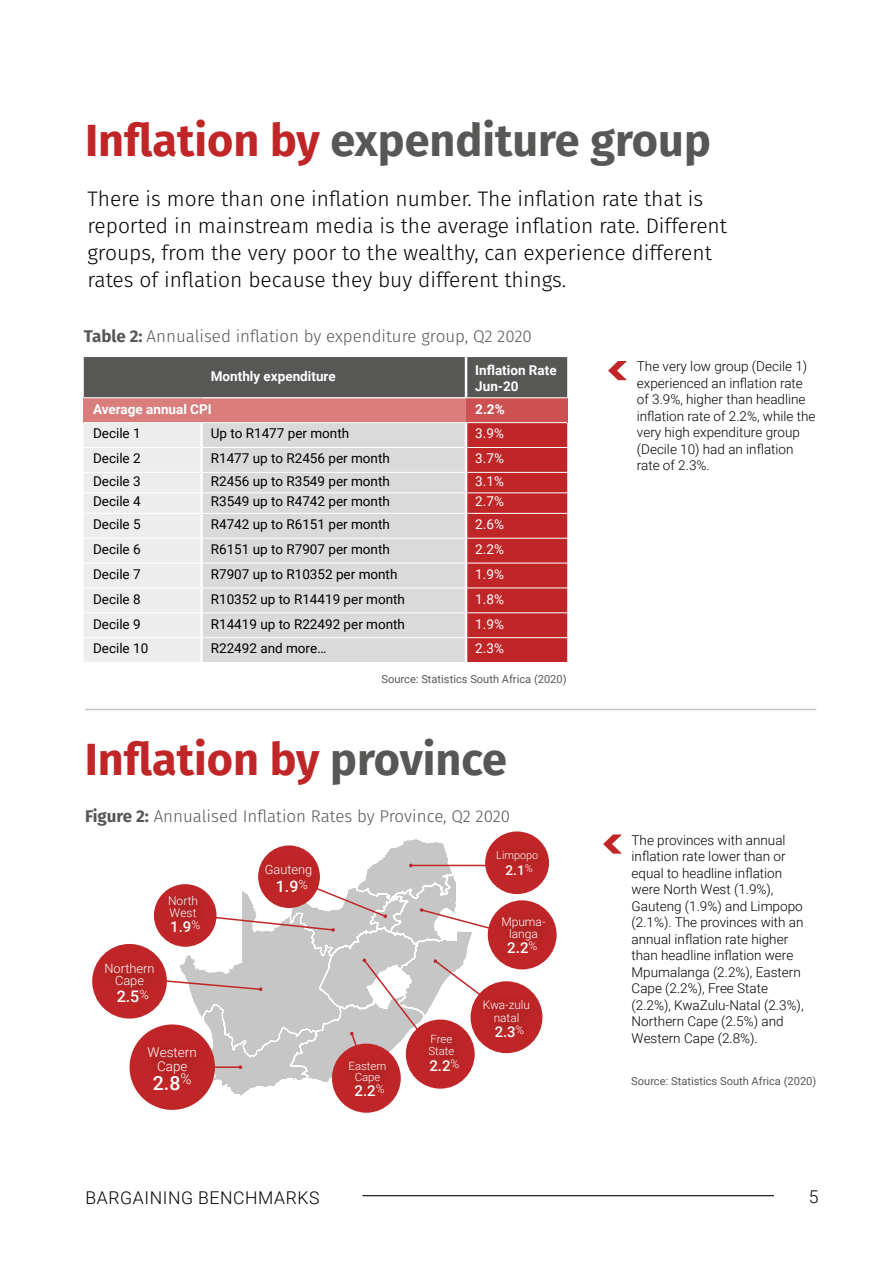
<style>
.page{position:relative;width:893px;height:1263px;background:#fff}
.page>*{position:absolute;margin:0;border:0;box-sizing:border-box;transform-origin:0 0}
.t1{font:700 45px "Fira Sans";color:#575756}
.t2{font:700 45px "Fira Sans";color:#c02627}
.t3{font:300 21px/27px "Fira Sans";color:#000}
.t4{font:500 19.5px "Roboto";color:#fff}
.t5{font:300 17.55px "Roboto";letter-spacing:.035em;color:#000}
.t6{font:300 16.95px "Fira Sans";color:#575756}
.t7{font:500 16.05px "Roboto";color:#fff}
.t8{font:500 15px "Roboto";color:#fff}
.t9{font:500 14.85px "Roboto";color:#fff}
.t10{font:300 13.5px/16.5px "Roboto";color:#000}
.t11{font:13.5px "Roboto";color:#000}
.t12{font:700 13.5px/16.2px "Roboto";color:#fff}
.t13{font:13.5px "Roboto";color:#fff}
.t14{font:300 13.5px/13.5px "Roboto";color:#fff;text-align:center}
.t15{font:500 13.5px "Roboto";color:#fff}
.t16{font:300 12.75px/12.8px "Roboto";color:#fff;text-align:center}
.t17{font:300 12px/12px "Roboto";color:#fff}
.t18{font:300 11.85px/13.4px "Roboto";color:#fff;text-align:center}
.t19{font:300 11.4px/11.4px "Roboto";color:#fff;text-align:center}
.t20{font:11.1px "Roboto";color:#575756}
.t21{font:300 10.8px "Roboto";color:#fff}
.s1{color:#c02627}
.s2{font-weight:700}
.s3{color:#575756}
</style>
<div class="page">
<hr style="left:362px;top:1195px;width:412px;height:1px;background:#000">
<div style="left:84px;top:357px;width:483px;height:40px;background:#575756"></div>
<div style="left:84px;top:398px;width:382px;height:25px;background:#d97d7d"></div>
<div style="left:466px;top:398px;width:101px;height:25px;background:#cd5152"></div>
<div style="left:84px;top:423px;width:116px;height:239px;background:#ededed"></div>
<div style="left:203px;top:423px;width:262px;height:239px;background:#dadada"></div>
<svg style="left:467px;top:423px;width:100px;height:239px;background:#c12b2c"></svg>
<hr style="left:84px;top:422px;width:118px;height:1px;background:#fff">
<hr style="left:202px;top:422px;width:264px;height:1px;background:#fff">
<hr style="left:466px;top:422px;width:101px;height:1px;background:#fff">
<hr style="left:84px;top:447px;width:116px;height:1px;background:#fff">
<hr style="left:203px;top:447px;width:262px;height:1px;background:#fff">
<hr style="left:467px;top:447px;width:100px;height:1px;background:#fff">
<hr style="left:84px;top:472px;width:116px;height:1px;background:#fff">
<hr style="left:203px;top:472px;width:262px;height:1px;background:#fff">
<hr style="left:467px;top:472px;width:100px;height:1px;background:#fff">
<hr style="left:84px;top:492px;width:116px;height:1px;background:#fff">
<hr style="left:203px;top:492px;width:262px;height:1px;background:#fff">
<hr style="left:467px;top:492px;width:100px;height:1px;background:#fff">
<hr style="left:84px;top:513px;width:116px;height:1px;background:#fff">
<hr style="left:203px;top:513px;width:262px;height:1px;background:#fff">
<hr style="left:467px;top:513px;width:100px;height:1px;background:#fff">
<hr style="left:84px;top:538px;width:116px;height:1px;background:#fff">
<hr style="left:203px;top:538px;width:262px;height:1px;background:#fff">
<hr style="left:467px;top:538px;width:100px;height:1px;background:#fff">
<hr style="left:84px;top:563px;width:116px;height:1px;background:#fff">
<hr style="left:203px;top:563px;width:262px;height:1px;background:#fff">
<hr style="left:467px;top:563px;width:100px;height:1px;background:#fff">
<hr style="left:84px;top:587px;width:116px;height:1px;background:#fff">
<hr style="left:203px;top:587px;width:262px;height:1px;background:#fff">
<hr style="left:467px;top:587px;width:100px;height:1px;background:#fff">
<hr style="left:84px;top:612px;width:116px;height:1px;background:#fff">
<hr style="left:203px;top:612px;width:262px;height:1px;background:#fff">
<hr style="left:467px;top:612px;width:100px;height:1px;background:#fff">
<hr style="left:84px;top:637px;width:116px;height:1px;background:#fff">
<hr style="left:203px;top:637px;width:262px;height:1px;background:#fff">
<hr style="left:467px;top:637px;width:100px;height:1px;background:#fff">
<hr style="left:465px;top:357px;width:2px;height:40px;background:#fff">
<hr style="left:85px;top:709px;width:731px;height:1px;background:#c6c6c6">
<svg style="left:608px;top:361px;width:19px;height:19px"></svg>
<svg style="left:603px;top:834px;width:19px;height:20px"></svg>
<svg style="left:149px;top:837px;width:374px;height:261px"></svg>
<div style="left:130px;top:1024px;width:85px;height:86px;background:#c02627;border-radius:50%"></div>
<div style="left:138px;top:1038px;width:74px;height:49px;background:#bd2526"></div>
<div style="left:92px;top:944px;width:75px;height:74px;background:#c02627;border-radius:50%"></div>
<div style="left:94px;top:953px;width:77px;height:50px;background:#000;opacity:.3"></div>
<div style="left:258px;top:845px;width:62px;height:63px;background:#c02627;border-radius:50%"></div>
<div style="left:255px;top:854px;width:73px;height:38px;background:#000;opacity:.3"></div>
<div style="left:471px;top:981px;width:71px;height:72px;background:#c02627;border-radius:50%"></div>
<div style="left:474px;top:990px;width:72px;height:48px;background:#000;opacity:.3"></div>
<div style="left:154px;top:884px;width:63px;height:63px;background:#c02627;border-radius:50%"></div>
<div style="left:159px;top:887px;width:54px;height:46px;background:#bd2526"></div>
<div style="left:332px;top:1043px;width:69px;height:70px;background:#c02627;border-radius:50%"></div>
<div style="left:340px;top:1052px;width:60px;height:45px;background:#bd2526"></div>
<div style="left:488px;top:900px;width:69px;height:69px;background:#c02627;border-radius:50%"></div>
<div style="left:492px;top:908px;width:68px;height:47px;background:#000;opacity:.3"></div>
<div style="left:485px;top:831px;width:64px;height:63px;background:#c02627;border-radius:50%"></div>
<div style="left:488px;top:842px;width:64px;height:31px;background:#000;opacity:.3"></div>
<div style="left:406px;top:1019px;width:69px;height:70px;background:#c02627;border-radius:50%"></div>
<div style="left:420px;top:1025px;width:49px;height:45px;background:#bd2526"></div>
<h1 class="t1" style="left:85px;top:103px;width:627px"><span class="s1">Inflation by</span> expenditure group</h1>
<p class="t3" style="left:87px;top:185px;width:641px">There is more than one inflation number. The inflation rate that is reported in mainstream media is the average inflation rate. Different groups, from the very poor to the wealthy, can experience different rates of inflation because they buy different things.</p>
<p class="t6" style="left:84px;top:324px;width:450px"><span class="s2">Table 2:</span> Annualised inflation by expenditure group, Q2 2020</p>
<p class="t12" style="left:211px;top:367px;width:127px">Monthly expenditure</p>
<p class="t12" style="left:475px;top:361px;width:83px">Inflation Rate<br>Jun-20</p>
<p class="t12" style="left:93px;top:400px;width:120px">Average annual CPI</p>
<p class="t12" style="left:475px;top:400px;width:31px">2.2%</p>
<p class="t11" style="left:93px;top:424px;width:49px">Decile 1</p>
<p class="t11" style="left:211px;top:424px;width:140px">Up to R1477 per month</p>
<p class="t13" style="left:475px;top:424px;width:30px">3.9%</p>
<p class="t11" style="left:93px;top:449px;width:49px">Decile 2</p>
<p class="t11" style="left:211px;top:449px;width:181px">R1477 up to R2456 per month</p>
<p class="t13" style="left:475px;top:449px;width:30px">3.7%</p>
<p class="t11" style="left:93px;top:472px;width:49px">Decile 3</p>
<p class="t11" style="left:211px;top:472px;width:181px">R2456 up to R3549 per month</p>
<p class="t13" style="left:475px;top:472px;width:30px">3.1%</p>
<p class="t11" style="left:93px;top:492px;width:49px">Decile 4</p>
<p class="t11" style="left:211px;top:492px;width:181px">R3549 up to R4742 per month</p>
<p class="t13" style="left:475px;top:492px;width:30px">2.7%</p>
<p class="t11" style="left:93px;top:515px;width:49px">Decile 5</p>
<p class="t11" style="left:211px;top:515px;width:181px">R4742 up to R6151 per month</p>
<p class="t13" style="left:475px;top:515px;width:30px">2.6%</p>
<p class="t11" style="left:93px;top:540px;width:49px">Decile 6</p>
<p class="t11" style="left:211px;top:540px;width:181px">R6151 up to R7907 per month</p>
<p class="t13" style="left:475px;top:540px;width:30px">2.2%</p>
<p class="t11" style="left:93px;top:565px;width:49px">Decile 7</p>
<p class="t11" style="left:211px;top:565px;width:188px">R7907 up to R10352 per month</p>
<p class="t13" style="left:475px;top:565px;width:30px">1.9%</p>
<p class="t11" style="left:93px;top:589px;width:49px">Decile 8</p>
<p class="t11" style="left:211px;top:589px;width:196px">R10352 up to R14419 per month</p>
<p class="t13" style="left:475px;top:589px;width:30px">1.8%</p>
<p class="t11" style="left:93px;top:614px;width:49px">Decile 9</p>
<p class="t11" style="left:211px;top:614px;width:196px">R14419 up to R22492 per month</p>
<p class="t13" style="left:475px;top:614px;width:30px">1.9%</p>
<p class="t11" style="left:93px;top:639px;width:57px">Decile 10</p>
<p class="t11" style="left:211px;top:639px;width:117px">R22492 and more…</p>
<p class="t13" style="left:475px;top:639px;width:30px">2.3%</p>
<p class="t20" style="left:382px;top:671px;width:187px">Source: Statistics South Africa (2020)</p>
<h1 class="t2" style="left:85px;top:721px;width:424px">Inflation by <span class="s3">province</span></h1>
<p class="t6" style="left:85px;top:803px;width:427px"><span class="s2">Figure 2:</span> Annualised Inflation Rates by Province, Q2 2020</p>
<p class="t17" style="left:168px;top:894px;width:32px">North<br>West</p>
<p class="t16" style="left:105px;top:961px;width:51px">Northern<br>Cape</p>
<p class="t7" style="left:117px;top:985px;width:34px">2.5<sup>%</sup></p>
<p class="t8" style="left:170px;top:916px;width:32px">1.9<sup>%</sup></p>
<p class="t14" style="left:148px;top:1045px;width:51px">Western<br>Cape</p>
<h3 class="t4" style="left:153px;top:1069px;width:40px">2.8<sup>%</sup></h3>
<p class="t16" style="left:265px;top:862px;width:49px">Gauteng</p>
<p class="t7" style="left:276px;top:875px;width:34px">1.9<sup>%</sup></p>
<p class="t19" style="left:349px;top:1060px;width:39px">Eastern<br>Cape</p>
<p class="t8" style="left:354px;top:1080px;width:32px">2.2<sup>%</sup></p>
<p class="t19" style="left:428px;top:1033px;width:27px;text-align:left">Free<br>State</p>
<p class="t8" style="left:429px;top:1055px;width:32px">2.2<sup>%</sup></p>
<p class="t21" style="left:496px;top:847px;width:43px">Limpopo</p>
<p class="t15" style="left:506px;top:861px;width:29px">2.1<sup>%</sup></p>
<p class="t17" style="left:501px;top:915px;width:46px;text-align:center">Mpuma&shy;langa</p>
<p class="t8" style="left:507px;top:937px;width:32px">2.2<sup>%</sup></p>
<p class="t18" style="left:483px;top:998px;width:49px">Kwa-zulu natal</p>
<p class="t9" style="left:495px;top:1021px;width:31px">2.3<sup>%</sup></p>
<p class="t10" style="left:637px;top:358px;width:180px">The very low group (Decile 1) experienced an inflation rate of 3.9%, higher than headline inflation rate of 2.2%, while the very high expenditure group (Decile 10) had an inflation rate of 2.3%.</p>
<p class="t10" style="left:632px;top:831px;width:174px">The provinces with annual inflation rate lower than or equal to headline inflation were North West (1.9%),<br>Gauteng (1.9%) and Limpopo (2.1%). The provinces with an annual inflation rate higher than headline inflation were<br>Mpumalanga (2.2%), Eastern<br>Cape (2.2%), Free State (2.2%), KwaZulu-Natal (2.3%),<br>Northern Cape (2.5%) and<br>Western Cape (2.8%).</p>
<p class="t20" style="left:631px;top:1074px;width:187px">Source: Statistics South Africa (2020)</p>
<p class="t5" style="left:85px;top:1185px;width:236px">BARGAINING BENCHMARKS</p>
<p class="t5" style="left:809px;top:1184px;width:11px">5</p>
</div>
